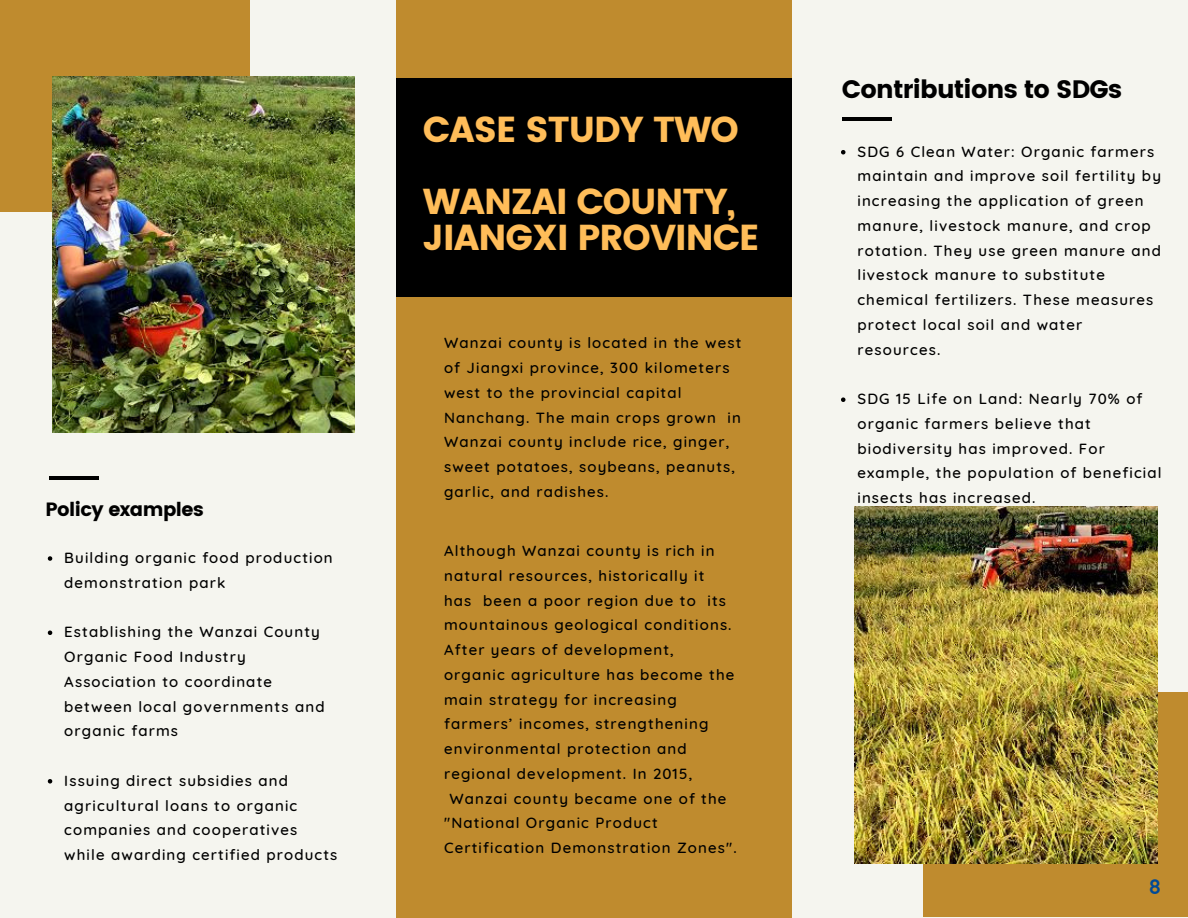
<style>
.page{position:relative;width:1188px;height:918px;background:#f5f5ef}
.page>*{position:absolute;margin:0;border:0;box-sizing:border-box;transform-origin:0 0}
.t1{font:36px/72px "Poppins";letter-spacing:-.03em;color:#ffbd59}
.t2{font:25.2px "Poppins";letter-spacing:-.03em;color:#000}
.t3{font:700 21px "Quicksand";color:#004a98}
.t4{font:19.2px "Poppins";letter-spacing:-.03em;color:#000}
.t5{font:500 15px/24.8px "Quicksand";letter-spacing:.075em;color:#000}
</style>
<div class="page">
<div style="left:396px;top:0;width:396px;height:918px;background:#bf8b2e"></div>
<div style="left:0;top:0;width:249px;height:212px;background:#bf8b2e"></div>
<hr style="left:49px;top:477px;width:49px;height:3px;background:#000">
<div style="left:923px;top:692px;width:265px;height:225px;background:#bf8b2e"></div>
<img style="left:855px;top:507px;width:303px;height:357px">
<svg style="left:841px;top:150px;width:4px;height:4px"></svg>
<svg style="left:841px;top:397px;width:4px;height:5px"></svg>
<hr style="left:842px;top:118px;width:50px;height:3px;background:#000">
<div style="left:396px;top:78px;width:396px;height:218px;background:#000"></div>
<svg style="left:48px;top:556px;width:4px;height:5px"></svg>
<svg style="left:48px;top:631px;width:4px;height:4px"></svg>
<svg style="left:48px;top:779px;width:4px;height:5px"></svg>
<img style="left:52px;top:76px;width:303px;height:357px">
<p class="t4" style="left:46px;top:498px;width:160px">Policy examples</p>
<p class="t5" style="left:64px;top:545px;width:270px">Building organic food production demonstration park</p>
<p class="t5" style="left:64px;top:619px;width:262px">Establishing the Wanzai County<br>Organic Food Industry<br>Association to coordinate between local governments and organic farms</p>
<p class="t5" style="left:64px;top:768px;width:275px">Issuing direct subsidies and agricultural loans to organic companies and cooperatives while awarding certified products</p>
<h1 class="t1" style="left:423px;top:94px;width:318px">CASE STUDY TWO<br>WANZAI COUNTY,</h1>
<h1 class="t1" style="left:423px;top:202px;width:339px">JIANGXI PROVINCE</h1>
<p class="t5" style="left:444px;top:330px;width:299px">Wanzai county is located in the west of Jiangxi province, 300 kilometers west to the provincial capital Nanchang. The main crops grown in Wanzai county include rice, ginger, sweet potatoes, soybeans, peanuts, garlic, and radishes.</p>
<p class="t5" style="left:444px;top:538px;width:272px">Although Wanzai county is rich in</p>
<p class="t5" style="left:444px;top:563px;width:262px">natural resources, historically it</p>
<p class="t5" style="left:444px;top:588px;width:284px">has been a poor region due to its</p>
<p class="t5" style="left:444px;top:612px;width:289px">mountainous geological conditions.</p>
<p class="t5" style="left:444px;top:637px;width:231px">After years of development,</p>
<p class="t5" style="left:444px;top:662px;width:292px">organic agriculture has become the</p>
<p class="t5" style="left:444px;top:687px;width:234px">main strategy for increasing</p>
<p class="t5" style="left:444px;top:711px;width:266px">farmers’ incomes, strengthening</p>
<p class="t5" style="left:444px;top:736px;width:244px">environmental protection and</p>
<p class="t5" style="left:444px;top:761px;width:250px">regional development. In 2015,</p>
<p class="t5" style="left:449px;top:786px;width:279px">Wanzai county became one of the</p>
<p class="t5" style="left:444px;top:810px;width:215px">"National Organic Product</p>
<p class="t5" style="left:444px;top:835px;width:294px">Certification Demonstration Zones".</p>
<h2 class="t2" style="left:842px;top:74px;width:282px">Contributions to SDGs</h2>
<p class="t5" style="left:857px;top:139px;width:305px">SDG 6 Clean Water: Organic farmers maintain and improve soil fertility by increasing the application of green manure, livestock manure, and crop rotation. They use green manure and livestock manure to substitute chemical fertilizers. These measures protect local soil and water resources.</p>
<p class="t5" style="left:857px;top:386px;width:306px">SDG 15 Life on Land: Nearly 70% of organic farmers believe that biodiversity has improved. For example, the population of beneficial insects has increased.</p>
<h3 class="t3" style="left:1149px;top:873px;width:14px">8</h3>
</div>
